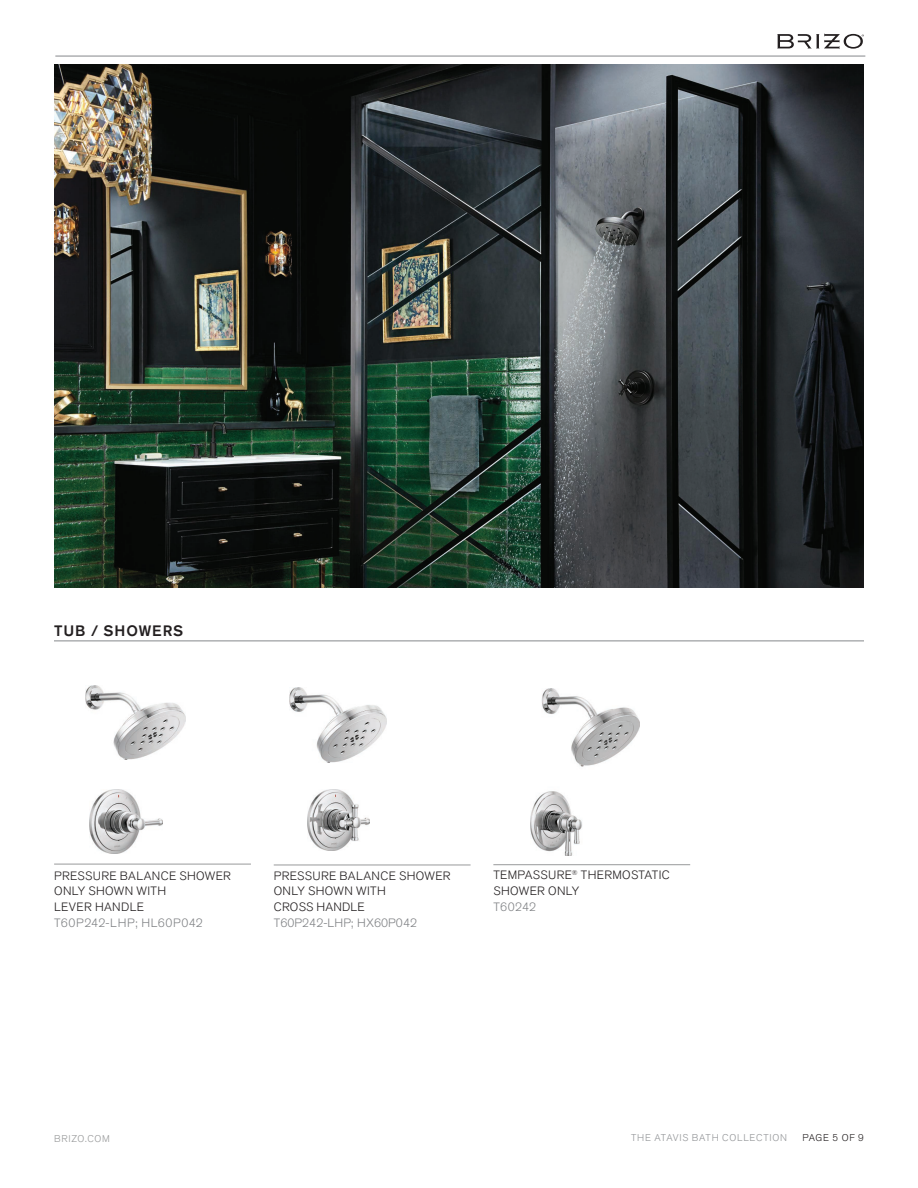
<style>
.page{position:relative;width:918px;height:1188px;background:#fff}
.page>*{position:absolute;margin:0;border:0;box-sizing:border-box;transform-origin:0 0}
.t1{font:500 15px "Akzidenz Grotesk Std";letter-spacing:.06em;color:#231f20}
.t2{font:300 12px/15.8px "Akzidenz Grotesk Std";letter-spacing:.03em;color:#231f20}
.t3{font:300 12px "Akzidenz Grotesk Std";letter-spacing:.01em;color:#808285}
.t4{font:300 12px "Akzidenz Grotesk Std";letter-spacing:.05em;color:#808285}
.t5{font:300 9.75px "Akzidenz Grotesk Std";letter-spacing:.08em;color:#939598}
.t6{font:300 9.75px "Akzidenz Grotesk Std";letter-spacing:.075em;color:#98999a}
.t7{font:300 9.75px "Akzidenz Grotesk Std";letter-spacing:.065em;color:#231f20}
</style>
<div class="page">
<img style="left:54px;top:65px;width:810px;height:523px">
<hr style="left:54px;top:640px;width:810px;height:1px;background:#939598">
<svg style="left:777px;top:33px;width:87px;height:16px"></svg>
<hr style="left:55px;top:56px;width:810px;height:1px;background:#939598">
<hr style="left:274px;top:865px;width:197px;height:1px;background:#98999a">
<img style="left:289px;top:687px;width:98px;height:75px">
<hr style="left:493px;top:864px;width:197px;height:1px;background:#98999a">
<img style="left:531px;top:689px;width:108px;height:166px">
<img style="left:90px;top:790px;width:72px;height:64px">
<hr style="left:54px;top:864px;width:197px;height:1px;background:#98999a">
<img style="left:85px;top:686px;width:101px;height:74px">
<img style="left:308px;top:789px;width:61px;height:61px">
<p class="t1" style="left:54px;top:622px;width:131px">TUB / SHOWERS</p>
<p class="t2" style="left:54px;top:868px;width:178px">PRESSURE BALANCE SHOWER<br>ONLY SHOWN WITH<br>LEVER HANDLE</p>
<p class="t4" style="left:54px;top:916px;width:150px">T60P242-LHP; HL60P042</p>
<p class="t2" style="left:274px;top:868px;width:178px">PRESSURE BALANCE SHOWER<br>ONLY SHOWN WITH<br>CROSS HANDLE</p>
<p class="t3" style="left:274px;top:916px;width:145px">T60P242-LHP; HX60P042</p>
<p class="t2" style="left:493px;top:868px;width:178px">TEMPASSURE<sup>®</sup> THERMOSTATIC<br>SHOWER ONLY</p>
<p class="t3" style="left:493px;top:900px;width:44px">T60242</p>
<p class="t6" style="left:54px;top:1133px;width:57px">BRIZO.COM</p>
<p class="t5" style="left:631px;top:1132px;width:157px">THE ATAVIS BATH COLLECTION</p>
<p class="t7" style="left:802px;top:1132px;width:63px">PAGE 5 OF 9</p>
</div>
